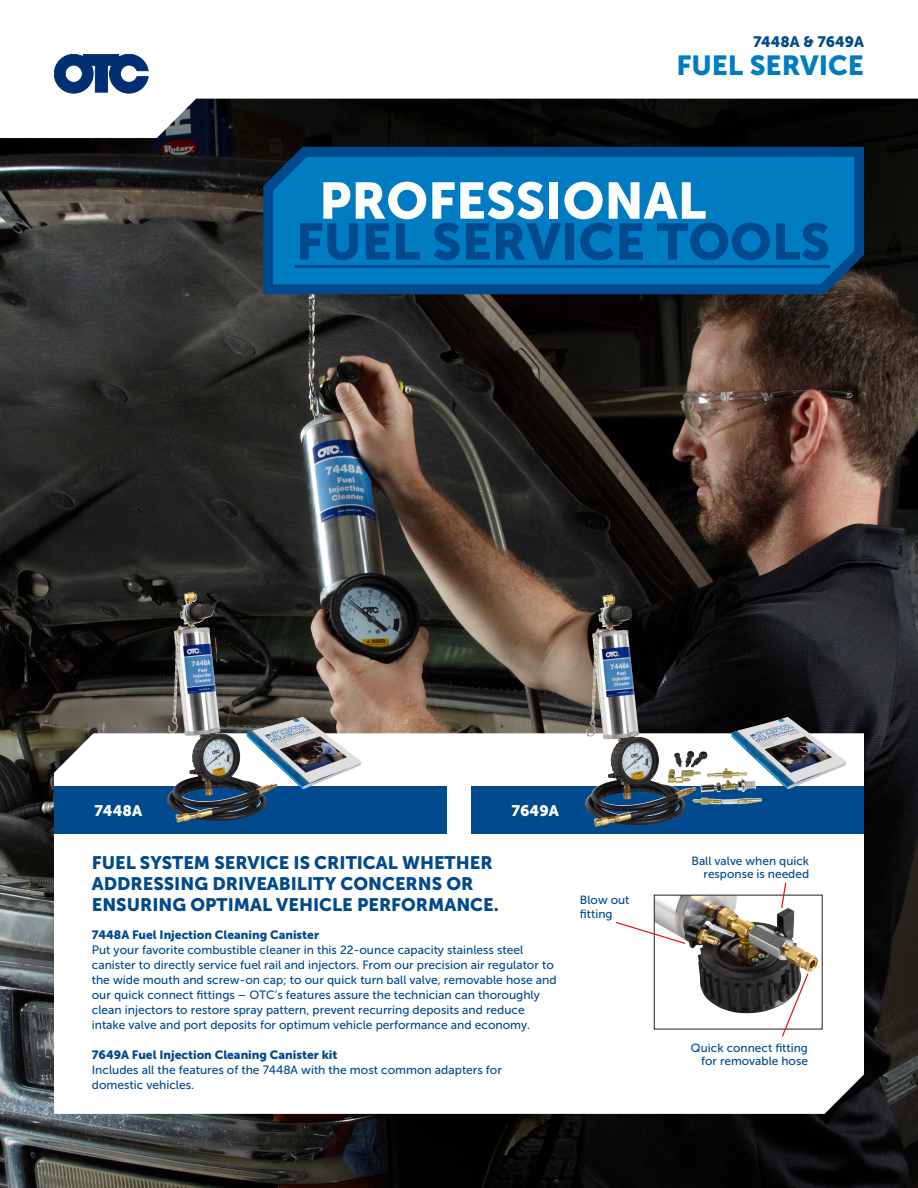
<style>
.page{position:relative;width:918px;height:1188px;background:#fff}
.page>*{position:absolute;margin:0;border:0;box-sizing:border-box;transform-origin:0 0}
.t1{font:51px/41px "Museo Sans 900";color:#004a8d}
.Headline_bold_20_5_p{font:27.45px "Museo Sans 900";color:#007cc2}
.Text_bold_10_5_pt{font:18px/21px "Museo Sans 900";color:#004a8d}
.Headline_bold_14_pt{font:15.3px "Museo Sans 900";color:#fff}
.Headline_bold_20_5_p-2{font:15px "Museo Sans 900";color:#004a8d}
.Text_bold_10_5_pt-2{font:12px/15px "Museo Sans 500";color:#004a8d}
.Text_bold_10_5_pt-3{font:12px "Museo Sans 900";color:#004a8d}
.Text_bold_10_5_pt-4{font:11.85px/13.5px "Museo Sans 500";color:#004a8d;text-align:right}
.s1{color:#fff}
</style>
<div class="page">
<img style="left:0;top:138px;width:918px;height:1050px">
<svg style="left:69px;top:68px;width:849px;height:70px"></svg>
<svg style="left:54px;top:54px;width:94px;height:39px"></svg>
<svg style="left:54px;top:733px;width:810px;height:381px"></svg>
<svg style="left:471px;top:786px;width:393px;height:48px;background:#0f4a7f"></svg>
<div style="left:54px;top:786px;width:393px;height:48px;background:#004a8d"></div>
<img style="left:168px;top:593px;width:24px;height:140px">
<img style="left:247px;top:717px;width:115px;height:72px">
<img style="left:586px;top:594px;width:26px;height:143px">
<img style="left:731px;top:717px;width:116px;height:72px">
<img style="left:656px;top:897px;width:163px;height:117px">
<svg style="left:614px;top:921px;width:73px;height:24px"></svg>
<svg style="left:781px;top:972px;width:29px;height:66px"></svg>
<svg style="left:780px;top:881px;width:7px;height:28px"></svg>
<svg style="left:258px;top:142px;width:615px;height:157px;background:#0269a8"></svg>
<p class="Headline_bold_20_5_p-2" style="left:753px;top:33px;width:112px">7448A &amp; 7649A</p>
<p class="Headline_bold_20_5_p" style="left:676px;top:49px;width:189px">FUEL SERVICE</p>
<p class="t1" style="left:296px;top:180px;width:536px;text-indent:23px"><span class="s1">PROFESSIONAL<br></span>FUEL SERVICE TOOLS</p>
<p class="Headline_bold_14_pt" style="left:94px;top:802px;width:49px">7448A</p>
<p class="Headline_bold_14_pt" style="left:512px;top:802px;width:49px">7649A</p>
<p class="Text_bold_10_5_pt" style="left:92px;top:852px;width:409px">FUEL SYSTEM SERVICE IS CRITICAL WHETHER<br>ADDRESSING DRIVEABILITY CONCERNS OR<br>ENSURING OPTIMAL VEHICLE PERFORMANCE.</p>
<p class="Text_bold_10_5_pt-3" style="left:92px;top:928px;width:229px">7448A Fuel Injection Cleaning Canister</p>
<p class="Text_bold_10_5_pt-2" style="left:92px;top:943px;width:466px">Put your favorite combustible cleaner in this 22-ounce capacity stainless steel canister to directly service fuel rail and injectors. From our precision air regulator to the wide mouth and screw-on cap; to our quick turn ball valve, removable hose and our quick connect fittings – OTC’s features assure the technician can thoroughly clean injectors to restore spray pattern, prevent recurring deposits and reduce intake valve and port deposits for optimum vehicle performance and economy.</p>
<p class="Text_bold_10_5_pt-3" style="left:92px;top:1048px;width:247px">7649A Fuel Injection Cleaning Canister kit</p>
<p class="Text_bold_10_5_pt-2" style="left:92px;top:1063px;width:412px">Includes all the features of the 7448A with the most common adapters for domestic vehicles.</p>
<p class="Text_bold_10_5_pt-4" style="left:580px;top:893px;width:51px;text-align:left">Blow out fitting</p>
<p class="Text_bold_10_5_pt-4" style="left:691px;top:854px;width:119px">Ball valve when quick response is needed</p>
<p class="Text_bold_10_5_pt-4" style="left:691px;top:1041px;width:118px">Quick connect fitting for removable hose</p>
</div>
